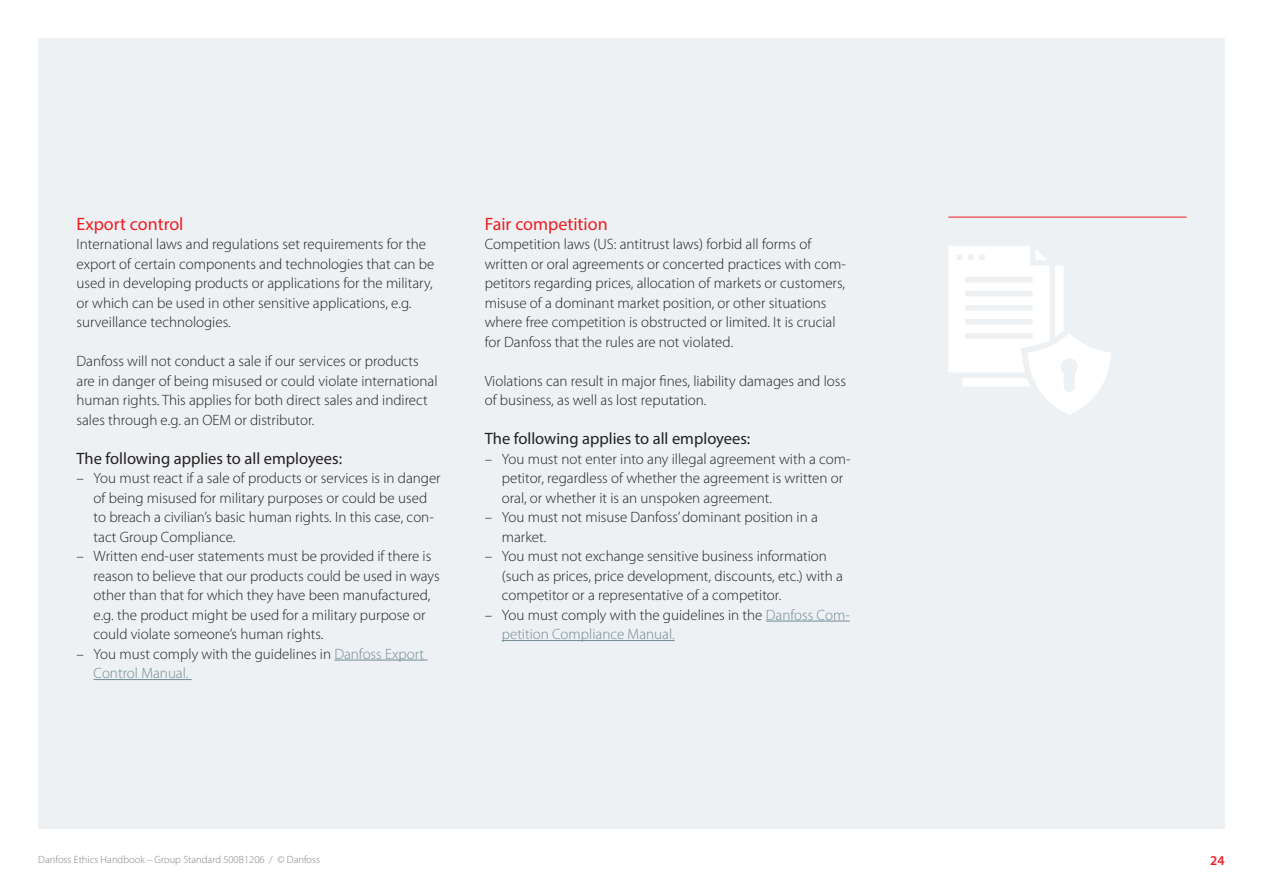
<style>
.page{position:relative;width:1263px;height:893px;background:#fff}
.page>*{position:absolute;margin:0;border:0;box-sizing:border-box;transform-origin:0 0}
.MELLEM_STOR{font:18px "Myriad Pro";color:#ee1d23}
.MELLEM{font:16.5px "Myriad Pro";color:#231f20}
.BRØD_INDRYK{font:300 15px/19.5px "Myriad Pro";color:#231f20}
.BRØD{font:300 15px/19.5px "Myriad Pro";color:#231f20}
.Page_number{font:600 13.5px "Myriad Pro";color:#ee1d23}
.t1{font:300 10.5px "Myriad Pro";color:#808285}
.s1{color:#738a95}
</style>
<div class="page">
<div style="left:38px;top:38px;width:1187px;height:791px;background:#edf1f3"></div>
<hr style="left:334px;top:660px;width:93px;height:1px;background:#738a95">
<hr style="left:94px;top:679px;width:98px;height:1px;background:#738a95">
<hr style="left:766px;top:621px;width:84px;height:1px;background:#738a95">
<hr style="left:502px;top:640px;width:173px;height:1px;background:#738a95">
<svg style="left:948px;top:246px;width:163px;height:168px"></svg>
<hr style="left:948px;top:217px;width:238px;height:1px;background:#ee1d23">
<p class="MELLEM_STOR" style="left:77px;top:212px;width:108px">Export control</p>
<p class="BRØD" style="left:77px;top:235px;width:359px">International laws and regulations set requirements for the export of certain components and technologies that can be used in developing products or applications for the military, or which can be used in other sensitive applications, e.g. surveillance technologies.</p>
<p class="BRØD" style="left:77px;top:352px;width:362px">Danfoss will not conduct a sale if our services or products are in danger of being misused or could violate international human rights. This applies for both direct sales and indirect sales through e.g. an OEM or distributor.</p>
<p class="MELLEM" style="left:77px;top:448px;width:267px">The following applies to all employees:</p>
<p class="BRØD_INDRYK" style="left:94px;top:469px;width:349px;text-indent:-17px">– You must react if a sale of products or services is in danger of being misused for military purposes or could be used to breach a civilian’s basic human rights. In this case, con&shy;tact Group Compliance.</p>
<p class="BRØD_INDRYK" style="left:94px;top:547px;width:348px;text-indent:-17px">– Written end-user statements must be provided if there is reason to believe that our products could be used in ways other than that for which they have been manufactured, e.g. the product might be used for a military purpose or could violate someone’s human rights.</p>
<p class="BRØD_INDRYK" style="left:94px;top:644px;width:332px;text-indent:-17px">– You must comply with the guidelines in <span class="s1">Danfoss Export<br>Control Manual.</span></p>
<p class="MELLEM_STOR" style="left:485px;top:212px;width:124px">Fair competition</p>
<p class="BRØD" style="left:485px;top:235px;width:363px">Competition laws (US: antitrust laws) forbid all forms of written or oral agreements or concerted practices with com&shy;petitors regarding prices, allocation of markets or customers, misuse of a dominant market position, or other situations where free competition is obstructed or limited. It is crucial for Danfoss that the rules are not violated.</p>
<p class="BRØD" style="left:485px;top:371px;width:363px">Violations can result in major fines, liability damages and loss of business, as well as lost reputation.</p>
<p class="MELLEM" style="left:485px;top:428px;width:267px">The following applies to all employees:</p>
<p class="BRØD_INDRYK" style="left:502px;top:449px;width:350px;text-indent:-17px">– You must not enter into any illegal agreement with a com&shy;petitor, regardless of whether the agreement is written or oral, or whether it is an unspoken agreement.</p>
<p class="BRØD_INDRYK" style="left:502px;top:508px;width:318px;text-indent:-17px">– You must not misuse Danfoss’ dominant position in a market.</p>
<p class="BRØD_INDRYK" style="left:502px;top:547px;width:343px;text-indent:-17px">– You must not exchange sensitive business information (such as prices, price development, discounts, etc.) with a competitor or a representative of a competitor.</p>
<p class="BRØD_INDRYK" style="left:502px;top:605px;width:349px;text-indent:-17px">– You must comply with the guidelines in the <span class="s1">Danfoss Com&shy;petition Compliance Manual.</span></p>
<p class="t1" style="left:38px;top:853px;width:283px">Danfoss Ethics Handbook – Group Standard 500B1206 / © Danfoss</p>
<p class="Page_number" style="left:1210px;top:852px;width:16px">24</p>
</div>
